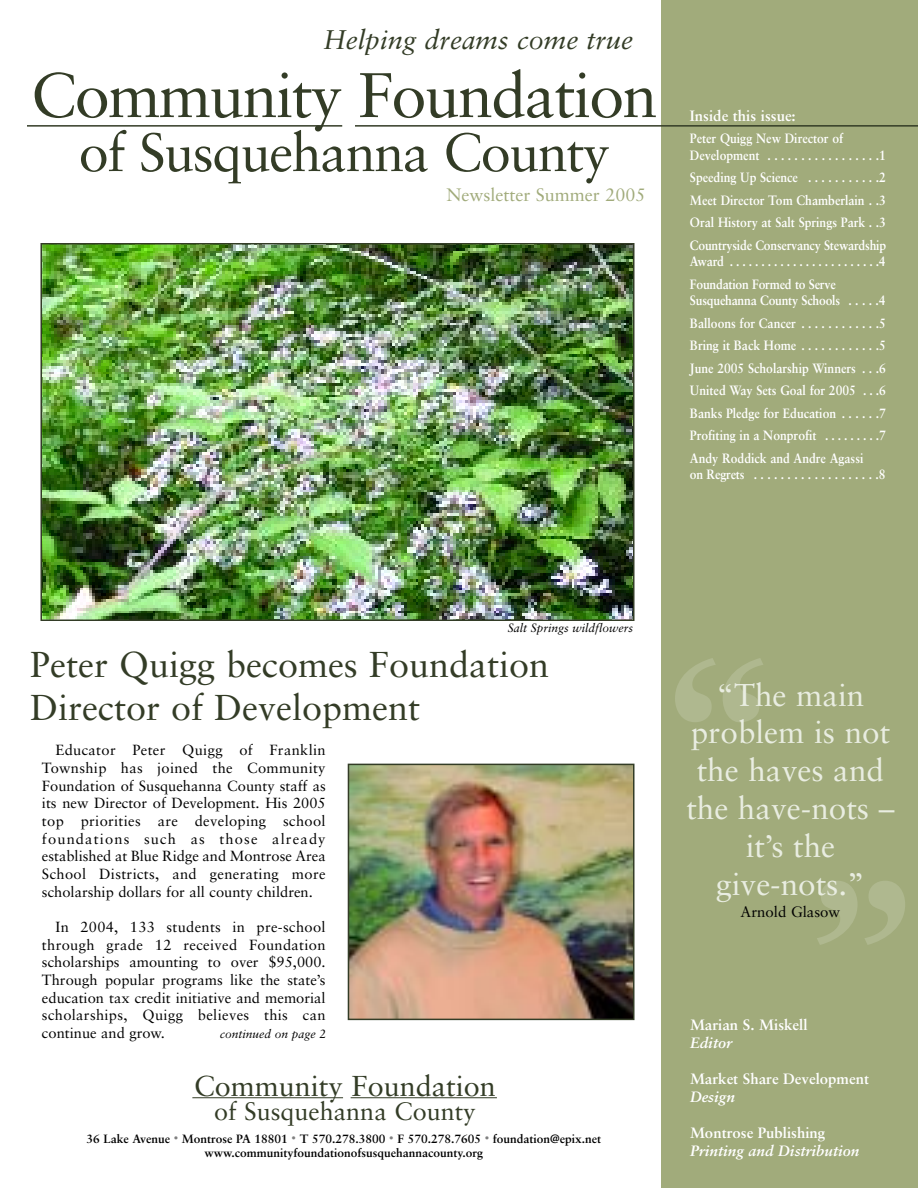
<style>
.page{position:relative;width:918px;height:1188px;background:#fff}
.page>*{position:absolute;margin:0;border:0;box-sizing:border-box;transform-origin:0 0}
.t1{font:63px "Sabon";letter-spacing:-.03em;color:#333c26}
.t2{font:54px "Sabon";letter-spacing:-.03em;color:#333c26}
.t3{font:36px/43.2px "Sabon";color:#333c26}
.t4{font:31.5px/37.8px "Sabon";color:#e9ede1;text-align:center}
.t5{font:28.8px "Sabon";color:#333c26}
.t6{font:italic 27px "Sabon";color:#333c26}
.t7{font:25.2px "Sabon";color:#333c26}
.t8{font:18px "Sabon";color:#a1ab7b}
.t9{font:700 15px "Sabon";color:#fff}
.t10{font:italic 700 15px "Sabon";color:#fff}
.t11{font:15px "Sabon";color:#000}
.t12{font:14.7px/17.7px "Sabon";color:#000;text-align:justify}
.t13{font:700 13.5px/22.5px "Sabon";color:#fff;scale:.9 1}
.t14{font:700 12px/14.4px "Sabon";color:#000;text-align:center}
.t15{font:italic 12px "Sabon";color:#000}
.s1{font-size:9px;color:#808080}
</style>
<div class="page">
<div style="left:661px;top:0;width:257px;height:1188px;background:#a1ab7b"></div>
<hr style="left:27px;top:125px;width:315px;height:2px;background:#333c26">
<svg style="left:817px;top:881px;width:88px;height:64px"></svg>
<svg style="left:675px;top:658px;width:88px;height:64px"></svg>
<hr style="left:192px;top:1097px;width:151px;height:1px;background:#333c26">
<hr style="left:355px;top:125px;width:563px;height:2px;background:#333c26">
<hr style="left:351px;top:1097px;width:146px;height:1px;background:#333c26">
<img style="left:351px;top:767px;width:280px;height:250px">
<div style="left:348px;top:764px;width:286px;height:256px;border:2px solid #333c26"></div>
<img style="left:43px;top:246px;width:588px;height:372px">
<div style="left:40px;top:243px;width:594px;height:378px;border:2px solid #333c26"></div>
<h3 class="t6" style="left:323px;top:28px;width:311px">Helping dreams come true</h3>
<h1 class="t1" style="left:31px;top:69px;width:628px">Community Foundation</h1>
<h2 class="t2" style="left:79px;top:130px;width:533px">of Susquehanna County</h2>
<p class="t8" style="left:446px;top:188px;width:200px">Newsletter Summer 2005</p>
<p class="t9" style="left:690px;top:109px;width:107px">Inside this issue:</p>
<p class="t13" style="left:690px;top:132px;width:219px;line-height:16.5px">Peter Quigg New Director of<br>Development . . . . . . . . . . . . . . . . .1</p>
<p class="t13" style="left:690px;top:168px;width:219px;text-align:justify">Speeding Up Science . . . . . . . . . . .2<br>Meet Director Tom Chamberlain . .3<br>Oral History at Salt Springs Park . .3<br>Countryside Conservancy Stewardship</p>
<p class="t13" style="left:690px;top:252px;width:219px">Award . . . . . . . . . . . . . . . . . . . . . . . .4<br>Foundation Formed to Serve</p>
<p class="t13" style="left:690px;top:291px;width:219px;text-align:justify">Susquehanna County Schools . . . . .4<br>Balloons for Cancer . . . . . . . . . . . .5<br>Bring it Back Home . . . . . . . . . . . .5<br>June 2005 Scholarship Winners . . .6<br>United Way Sets Goal for 2005 . . .6<br>Banks Pledge for Education . . . . . .7<br>Profiting in a Nonprofit . . . . . . . . .7<br>Andy Roddick and Andre Agassi</p>
<p class="t13" style="left:690px;top:465px;width:219px">on Regrets . . . . . . . . . . . . . . . . . . .8</p>
<p class="t15" style="left:508px;top:623px;width:127px">Salt Springs wildflowers</p>
<h3 class="t3" style="left:30px;top:646px;width:520px">Peter Quigg becomes Foundation<br>Director of Development</h3>
<p class="t12" style="left:42px;top:742px;width:285px;text-indent:14px">Educator Peter Quigg of Franklin Township has joined the Community Foundation of Susquehanna County staff as its new Director of Development. His 2005 top priorities are developing school foundations such as those already established at Blue Ridge and Montrose Area School Districts, and generating more scholarship dollars for all county children.</p>
<p class="t12" style="left:42px;top:919px;width:285px;text-indent:14px">In 2004, 133 students in pre-school through grade 12 received Foundation scholarships amounting to over $95,000.<br>Through popular programs like the state’s education tax credit initiative and memorial scholarships, Quigg believes this can continue and grow.</p>
<p class="t15" style="left:220px;top:1029px;width:108px">continued on page 2</p>
<h3 class="t5" style="left:194px;top:1074px;width:303px">Community Foundation</h3>
<h3 class="t7" style="left:214px;top:1101px;width:263px">of Susquehanna County</h3>
<p class="t14" style="left:86px;top:1132px;width:516px">36 Lake Avenue <span class="s1">•</span> Montrose PA 18801 <span class="s1">•</span> T 570.278.3800 <span class="s1">•</span> F 570.278.7605 <span class="s1">•</span> foundation@epix.net www.communityfoundationofsusquehannacounty.org</p>
<h3 class="t4" style="left:686px;top:678px;width:210px">“The main problem is not the haves and the have-nots – it’s the give-nots.”</h3>
<p class="t11" style="left:741px;top:906px;width:101px">Arnold Glasow</p>
<p class="t9" style="left:690px;top:1018px;width:119px">Marian S. Miskell</p>
<p class="t10" style="left:690px;top:1036px;width:43px">Editor</p>
<p class="t9" style="left:690px;top:1072px;width:181px">Market Share Development</p>
<p class="t10" style="left:690px;top:1090px;width:46px">Design</p>
<p class="t9" style="left:690px;top:1127px;width:137px">Montrose Publishing</p>
<p class="t10" style="left:690px;top:1145px;width:171px">Printing and Distribution</p>
</div>
